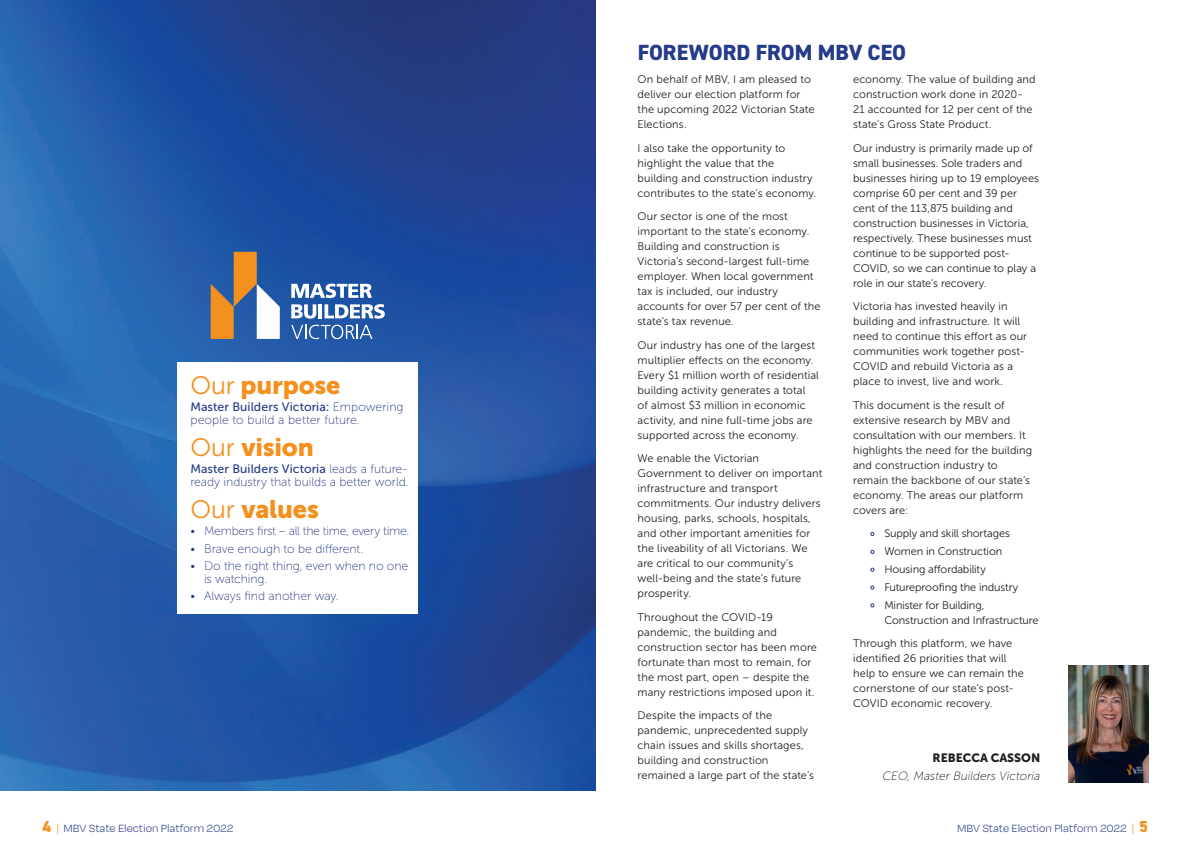
<style>
.page{position:relative;width:1191px;height:842px;background:#fff}
.page>*{position:absolute;margin:0;border:0;box-sizing:border-box;transform-origin:0 0}
.t1{font:25.2px "Museo Sans 900";letter-spacing:-.01em;color:#f4901d}
.t2{font:800 22px "DIN2014";color:#263b89}
.t3{font:12.2px/13px "Museo Sans 100";letter-spacing:-.01em;color:#263b89}
.t4{font:12.2px "Museo Sans 500";letter-spacing:.005em;color:#263b89}
.t5{font:300 12px "Degular";color:#263b89}
.t6{font:italic 12px "Museo Sans 100";color:#231f20}
.t7{font:12px "Museo Sans 900";color:#231f20}
.t8{font:11px/15px "Museo Sans 300";letter-spacing:.005em;color:#231f20}
.t9{font:11px "Museo Sans 300";letter-spacing:-.015em;color:#231f20}
.s1{font-family:"Museo Sans 300"}
.s2{font-family:"Museo Sans 100"}
.s3{color:#263b89}
.s4{font-family:"DIN2014";font-weight:800;font-size:16px;color:#f4901d}
.s5{color:#f4901d}
</style>
<div class="page">
<img style="left:0;top:0;width:595px;height:791px">
<div style="left:177px;top:362px;width:241px;height:251px;background:#fff"></div>
<img style="left:1068px;top:665px;width:80px;height:117px">
<svg style="left:211px;top:252px;width:69px;height:87px"></svg>
<svg style="left:291px;top:284px;width:81px;height:14px"></svg>
<svg style="left:291px;top:304px;width:25px;height:15px"></svg>
<hr style="left:318px;top:304px;width:4px;height:14px;background:#fff">
<svg style="left:324px;top:304px;width:61px;height:15px"></svg>
<svg style="left:291px;top:325px;width:81px;height:14px"></svg>
<h1 class="t1" style="left:190px;top:371px;width:151px"><span class="s1">Our</span> purpose</h1>
<p class="t4" style="left:190px;top:400px;width:215px">Master Builders Victoria: <span class="s2">Empowering</span></p>
<p class="t3" style="left:190px;top:414px;width:171px">people to build a better future.</p>
<h1 class="t1" style="left:190px;top:433px;width:125px"><span class="s1">Our</span> vision</h1>
<p class="t4" style="left:190px;top:462px;width:218px">Master Builders Victoria <span class="s2">leads a future-</span></p>
<p class="t3" style="left:190px;top:476px;width:220px">ready industry that builds a better world.</p>
<h1 class="t1" style="left:190px;top:495px;width:130px"><span class="s1">Our</span> values</h1>
<p class="t3" style="left:190px;top:525px;width:220px">• Members first – all the time, every time.</p>
<p class="t3" style="left:190px;top:542px;width:174px">• Brave enough to be different.</p>
<p class="t3" style="left:204px;top:559px;width:206px;text-indent:-14px">• Do the right thing, even when no one is watching.</p>
<p class="t3" style="left:190px;top:590px;width:150px">• Always find another way.</p>
<h2 class="t2" style="left:638px;top:37px;width:270px">FOREWORD FROM MBV CEO</h2>
<p class="t8" style="left:637px;top:72px;width:178px">On behalf of MBV, I am pleased to deliver our election platform for the upcoming 2022 Victorian State<br>Elections.</p>
<p class="t8" style="left:637px;top:140px;width:180px">I also take the opportunity to highlight the value that the building and construction industry contributes to the state’s economy.</p>
<p class="t8" style="left:637px;top:209px;width:185px">Our sector is one of the most important to the state’s economy.<br>Building and construction is<br>Victoria’s second-largest full-time employer. When local government tax is included, our industry accounts for over 57 per cent of the state’s tax revenue.</p>
<p class="t8" style="left:637px;top:338px;width:183px">Our industry has one of the largest multiplier effects on the economy.<br>Every $1 million worth of residential building activity generates a total<br>of almost $3 million in economic activity, and nine full-time jobs are supported across the economy.</p>
<p class="t8" style="left:637px;top:451px;width:186px">We enable the Victorian<br>Government to deliver on important infrastructure and transport commitments. Our industry delivers housing, parks, schools, hospitals, and other important amenities for the liveability of all Victorians. We are critical to our community’s well-being and the state’s future prosperity.</p>
<p class="t8" style="left:637px;top:610px;width:181px">Throughout the COVID-19 pandemic, the building and construction sector has been more fortunate than most to remain, for the most part, open – despite the many restrictions imposed upon it.</p>
<p class="t8" style="left:637px;top:708px;width:178px">Despite the impacts of the pandemic, unprecedented supply chain issues and skills shortages, building and construction remained a large part of the state’s</p>
<p class="t8" style="left:853px;top:72px;width:184px">economy. The value of building and construction work done in 2020-<br>21 accounted for 12 per cent of the state’s Gross State Product.</p>
<p class="t8" style="left:853px;top:141px;width:187px">Our industry is primarily made up of small businesses. Sole traders and businesses hiring up to 19 employees comprise 60 per cent and 39 per cent of the 113,875 building and construction businesses in Victoria, respectively. These businesses must continue to be supported post-COVID, so we can continue to play a role in our state’s recovery.</p>
<p class="t8" style="left:853px;top:299px;width:176px">Victoria has invested heavily in building and infrastructure. It will need to continue this effort as our communities work together post-COVID and rebuild Victoria as a place to invest, live and work.</p>
<p class="t8" style="left:853px;top:398px;width:181px">This document is the result of extensive research by MBV and consultation with our members. It highlights the need for the building and construction industry to remain the backbone of our state’s economy. The areas our platform covers are:</p>
<p class="t8" style="left:870px;top:526px;width:141px"><span class="s3">•</span> Supply and skill shortages</p>
<p class="t8" style="left:870px;top:544px;width:134px"><span class="s3">•</span> Women in Construction</p>
<p class="t9" style="left:870px;top:563px;width:117px"><span class="s3">•</span> Housing affordability</p>
<p class="t9" style="left:870px;top:581px;width:150px"><span class="s3">•</span> Futureproofing the industry</p>
<p class="t8" style="left:884px;top:597px;width:156px;text-indent:-14px"><span class="s3">•</span> Minister for Building,<br>Construction and Infrastructure</p>
<p class="t8" style="left:853px;top:636px;width:172px">Through this platform, we have identified 26 priorities that will help to ensure we can remain the cornerstone of our state’s post-<br>COVID economic recovery.</p>
<p class="t7" style="left:932px;top:751px;width:109px">REBECCA CASSON</p>
<p class="t6" style="left:882px;top:769px;width:159px">CEO, Master Builders Victoria</p>
<p class="t5" style="left:43px;top:821px;width:192px"><span class="s4">4</span> <span class="s5">|</span> MBV State Election Platform 2022</p>
<p class="t5" style="left:957px;top:821px;width:192px">MBV State Election Platform 2022 <span class="s5">|</span> <span class="s4">5</span></p>
</div>
